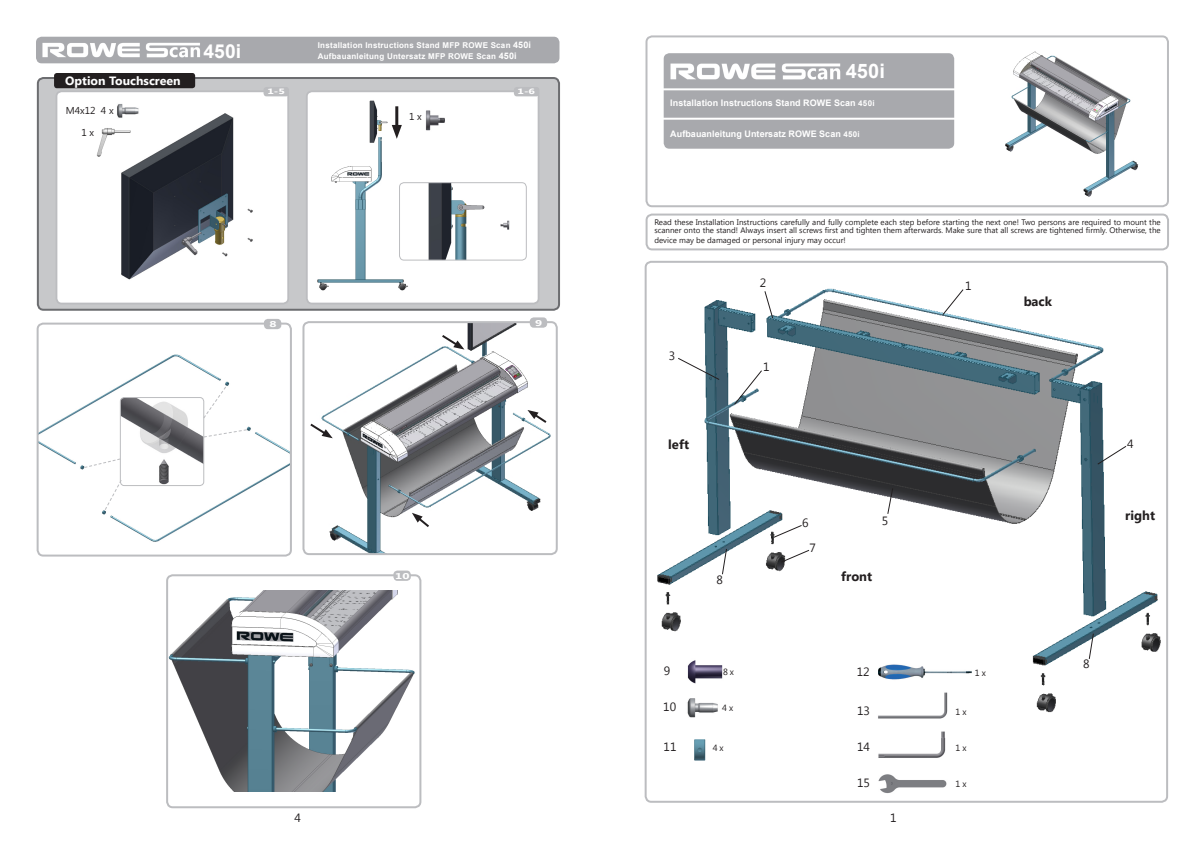
<style>
.page{position:relative;width:1191px;height:842px;background:#fff}
.page>*{position:absolute;margin:0;border:0;box-sizing:border-box;transform-origin:0 0}
.t1{font:700 20px "Arial";color:#fff}
.t2{font:700 19.2px "Arial";color:#fff}
.t3{font:700 13px "Segoe UI";color:#231f20}
.t4{font:12px "Segoe UI";color:#231f20}
.t5{font:700 12px "Segoe UI";color:#fff}
.t6{font:10px "Segoe UI";color:#231f20}
.t7{font:700 9px "Arial";letter-spacing:.005em;color:#fff}
.t8{font:9px "Segoe UI";letter-spacing:.225em;color:#231f20}
.t9{font:700 8.4px "Segoe UI";color:#fff;scale:1.47 1}
.t10{font:8px/8px "Segoe UI";color:#231f20}
.t11{font:700 8px "Arial";letter-spacing:.03em;color:#fff}
.t12{font:700 7.7px "Segoe UI";color:#fff;scale:1.47 1}
.s1{font-size:9px}
.s2{font-size:8px}
</style>
<div class="page">
<img style="left:647px;top:246px;width:514px;height:467px">
<div style="left:645px;top:35px;width:524px;height:172px;border:2px solid #bcbdc0;border-radius:6px"></div>
<img style="left:1005px;top:51px;width:134px;height:146px">
<div style="left:663px;top:53px;width:291px;height:96px;background:#a8a9ad;border-radius:6px"></div>
<img style="left:670px;top:63px;width:171px;height:17px">
<hr style="left:654px;top:88px;width:305px;height:2px;background:#fff">
<hr style="left:659px;top:118px;width:304px;height:2px;background:#fff">
<img style="left:682px;top:695px;width:37px;height:23px">
<img style="left:878px;top:657px;width:93px;height:33px">
<svg style="left:764px;top:291px;width:9px;height:28px"></svg>
<svg style="left:677px;top:358px;width:43px;height:22px"></svg>
<svg style="left:722px;top:548px;width:5px;height:27px"></svg>
<svg style="left:887px;top:488px;width:6px;height:26px"></svg>
<svg style="left:734px;top:370px;width:28px;height:35px"></svg>
<svg style="left:1097px;top:446px;width:29px;height:19px"></svg>
<svg style="left:942px;top:289px;width:21px;height:26px"></svg>
<div style="left:645px;top:214px;width:524px;height:36px;border:2px solid #bcbdc0;border-radius:6px"></div>
<img style="left:685px;top:656px;width:42px;height:31px">
<img style="left:876px;top:690px;width:72px;height:29px">
<img style="left:878px;top:731px;width:68px;height:27px">
<img style="left:878px;top:774px;width:69px;height:20px">
<div style="left:644px;top:261px;width:524px;height:542px;border:2px solid #bcbdc0;border-radius:6px"></div>
<img style="left:694px;top:739px;width:12px;height:22px">
<svg style="left:1088px;top:633px;width:6px;height:26px"></svg>
<svg style="left:780px;top:550px;width:29px;height:13px"></svg>
<svg style="left:773px;top:525px;width:29px;height:13px"></svg>
<img style="left:305px;top:324px;width:250px;height:228px">
<div style="left:302px;top:321px;width:256px;height:234px;border:2px solid #bcbdc0;border-radius:6px"></div>
<div style="left:530px;top:317px;width:17px;height:11px;background:#bcbdc0;border-radius:4px"></div>
<div style="left:36px;top:37px;width:523px;height:26px;background:#a8a9ad;border-radius:6px"></div>
<img style="left:43px;top:36px;width:161px;height:28px">
<img style="left:40px;top:354px;width:249px;height:200px">
<div style="left:37px;top:323px;width:255px;height:234px;border:2px solid #bcbdc0;border-radius:6px"></div>
<div style="left:264px;top:319px;width:17px;height:10px;background:#bcbdc0;border-radius:4px"></div>
<img style="left:120px;top:397px;width:84px;height:89px">
<div style="left:120px;top:397px;width:84px;height:89px;border:1px solid #bcbdc0;border-radius:4px"></div>
<svg style="left:83px;top:458px;width:38px;height:11px"></svg>
<svg style="left:104px;top:479px;width:19px;height:32px"></svg>
<svg style="left:202px;top:386px;width:25px;height:33px"></svg>
<svg style="left:203px;top:429px;width:45px;height:9px"></svg>
<svg style="left:308px;top:422px;width:25px;height:16px"></svg>
<svg style="left:440px;top:333px;width:24px;height:17px"></svg>
<svg style="left:412px;top:513px;width:19px;height:16px"></svg>
<svg style="left:527px;top:410px;width:21px;height:15px"></svg>
<img style="left:169px;top:590px;width:246px;height:202px">
<div style="left:166px;top:574px;width:255px;height:234px;border:2px solid #bcbdc0;border-radius:6px"></div>
<div style="left:393px;top:570px;width:18px;height:11px;background:#bcbdc0;border-radius:4px"></div>
<div style="left:38px;top:78px;width:521px;height:232px;background:#c7c8ca;border-radius:6px"></div>
<div style="left:37px;top:77px;width:523px;height:234px;border:2px solid #6c6d70;border-radius:6px"></div>
<div style="left:56px;top:91px;width:232px;height:213px;background:#fff;border-radius:5px"></div>
<div style="left:56px;top:90px;width:233px;height:214px;border:2px solid #bcbdc0;border-radius:5px"></div>
<div style="left:307px;top:91px;width:231px;height:213px;background:#fff;border-radius:5px"></div>
<div style="left:306px;top:90px;width:233px;height:214px;border:2px solid #bcbdc0;border-radius:5px"></div>
<img style="left:121px;top:113px;width:132px;height:167px">
<div style="left:263px;top:87px;width:26px;height:9px;background:#bcbdc0;border-radius:3px"></div>
<div style="left:514px;top:87px;width:25px;height:9px;background:#bcbdc0;border-radius:3px"></div>
<img style="left:317px;top:100px;width:207px;height:191px">
<img style="left:399px;top:183px;width:127px;height:77px">
<div style="left:399px;top:182px;width:128px;height:78px;border:1px solid #bcbdc0;border-radius:5px"></div>
<hr style="left:395px;top:106px;width:3px;height:24px;background:#231f20">
<svg style="left:392px;top:125px;width:10px;height:14px"></svg>
<div style="left:54px;top:73px;width:141px;height:15px;background:#231f20;border-radius:3px"></div>
<img style="left:117px;top:104px;width:22px;height:16px">
<img style="left:97px;top:124px;width:39px;height:37px">
<img style="left:419px;top:108px;width:38px;height:32px">
<p class="t5" style="left:65px;top:72px;width:117px">Option Touchscreen</p>
<p class="t6" style="left:66px;top:104px;width:49px">M4x12 4 x</p>
<p class="t6" style="left:81px;top:125px;width:14px">1 x</p>
<p class="t11" style="left:318px;top:40px;width:215px">Installation Instructions Stand MFP ROWE Scan <span class="s1">450i</span></p>
<p class="t2" style="left:203px;top:38px;width:39px">450i</p>
<p class="t11" style="left:318px;top:51px;width:200px">Aufbauanleitung Untersatz MFP ROWE Scan <span class="s1">450i</span></p>
<p class="t12" style="left:267px;top:86px;width:13px">1-5</p>
<p class="t12" style="left:517px;top:86px;width:13px">1-6</p>
<p class="t6" style="left:409px;top:110px;width:14px">1 x</p>
<p class="t1" style="left:845px;top:58px;width:41px">450i</p>
<p class="t7" style="left:670px;top:97px;width:206px">Installation Instructions Stand ROWE Scan <span class="s2">450i</span></p>
<p class="t7" style="left:670px;top:128px;width:191px">Aufbauanleitung Untersatz ROWE Scan <span class="s2">450i</span></p>
<p class="t9" style="left:269px;top:318px;width:6px">8</p>
<p class="t9" style="left:395px;top:570px;width:11px">10</p>
<p class="t9" style="left:535px;top:317px;width:6px">9</p>
<p class="t10" style="left:654px;top:218px;width:508px">Read these Installation Instructions carefully and fully complete each step before starting the next one! Two persons are required to mount the scanner onto the stand! Always insert all screws first and tighten them afterwards. Make sure that all screws are tightened firmly. Otherwise, the</p>
<p class="t10" style="left:654px;top:236px;width:193px">device may be damaged or personal injury may occur!</p>
<p class="t4" style="left:669px;top:347px;width:8px">3</p>
<p class="t3" style="left:668px;top:435px;width:23px">left</p>
<p class="t4" style="left:716px;top:571px;width:8px">8</p>
<p class="t4" style="left:760px;top:275px;width:8px">2</p>
<p class="t4" style="left:965px;top:278px;width:8px">1</p>
<p class="t4" style="left:763px;top:358px;width:8px">1</p>
<p class="t4" style="left:802px;top:515px;width:8px">6</p>
<p class="t4" style="left:809px;top:539px;width:8px">7</p>
<p class="t4" style="left:882px;top:512px;width:8px">5</p>
<p class="t3" style="left:841px;top:567px;width:32px">front</p>
<p class="t3" style="left:1023px;top:292px;width:30px">back</p>
<p class="t4" style="left:1127px;top:436px;width:8px">4</p>
<p class="t3" style="left:1125px;top:506px;width:31px">right</p>
<p class="t4" style="left:664px;top:662px;width:8px">9</p>
<p class="t8" style="left:723px;top:665px;width:12px">8x</p>
<p class="t4" style="left:856px;top:663px;width:14px">12</p>
<p class="t8" style="left:975px;top:666px;width:12px">1x</p>
<p class="t4" style="left:857px;top:703px;width:14px">13</p>
<p class="t8" style="left:955px;top:706px;width:12px">1x</p>
<p class="t4" style="left:857px;top:739px;width:14px">14</p>
<p class="t8" style="left:955px;top:742px;width:12px">1x</p>
<p class="t4" style="left:857px;top:775px;width:14px">15</p>
<p class="t8" style="left:955px;top:778px;width:12px">1x</p>
<p class="t4" style="left:663px;top:699px;width:14px">10</p>
<p class="t8" style="left:722px;top:702px;width:12px">4x</p>
<p class="t4" style="left:663px;top:739px;width:14px">11</p>
<p class="t8" style="left:712px;top:742px;width:12px">4x</p>
<p class="t4" style="left:294px;top:810px;width:8px">4</p>
<p class="t4" style="left:890px;top:810px;width:8px">1</p>
<p class="t4" style="left:1083px;top:656px;width:8px">8</p>
</div>
